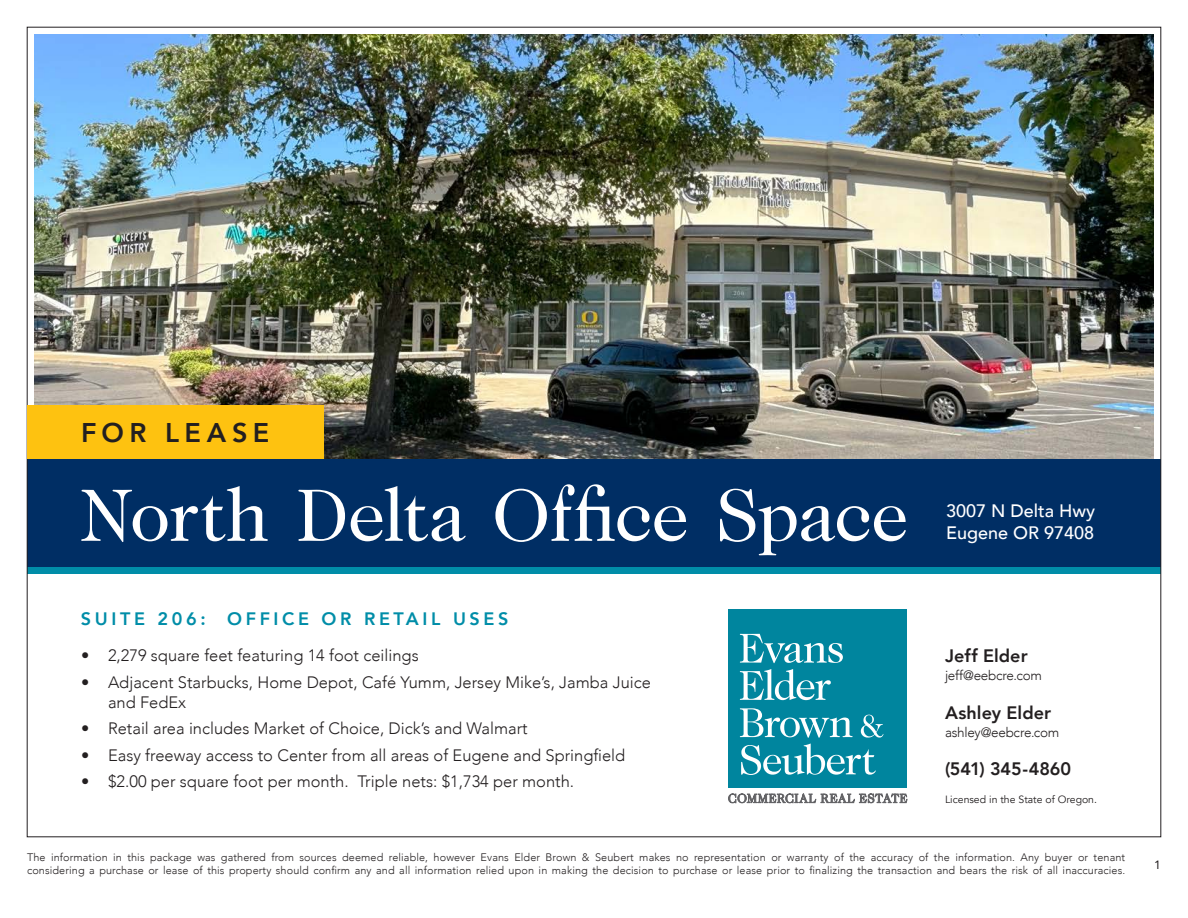
<style>
.page{position:relative;width:1188px;height:918px;background:#fff}
.page>*{position:absolute;margin:0;border:0;box-sizing:border-box;transform-origin:0 0}
.Headline_50_White{font:75px "Caslon 224 Std";letter-spacing:-.005em;color:#fff}
.For_Lease_Sale{font:800 27px "Avenir";letter-spacing:.195em;color:#231f20}
.Contact_Name{font:800 18px "Avenir";letter-spacing:.005em;color:#231f20}
.t1{font:800 18px "Avenir";letter-spacing:.2em;color:#008da8}
.Headline_Address_White{font:500 18px/21.6px "Avenir";color:#fff}
.t2{font:300 16.5px/19.8px "Avenir";color:#231f20}
.Contact_Email{font:300 13.5px "Avenir";letter-spacing:-.02em;color:#231f20}
.t3{font:12px "Avenir";color:#231f20}
.t4{font:300 10.8px/12.8px "Avenir";letter-spacing:.01em;color:#231f20}
.t5{font:10.5px "Avenir";color:#231f20}
</style>
<div class="page">
<img style="left:34px;top:34px;width:1119px;height:425px">
<div style="left:728px;top:609px;width:179px;height:179px;background:#00859e"></div>
<svg style="left:740px;top:708px;width:143px;height:67px"></svg>
<svg style="left:740px;top:669px;width:91px;height:31px"></svg>
<svg style="left:740px;top:634px;width:103px;height:29px"></svg>
<svg style="left:728px;top:793px;width:179px;height:10px"></svg>
<div style="left:27px;top:459px;width:1134px;height:108px;background:#002e64"></div>
<div style="left:27px;top:567px;width:1134px;height:7px;background:#008da8"></div>
<div style="left:27px;top:405px;width:297px;height:54px;background:#fec210"></div>
<p class="For_Lease_Sale" style="left:81px;top:412px;width:190px">FOR LEASE</p>
<p class="Headline_50_White" style="left:81px;top:472px;width:829px">North Delta Office Space</p>
<p class="t1" style="left:81px;top:605px;width:429px">SUITE 206: OFFICE OR RETAIL USES</p>
<p class="t2" style="left:81px;top:646px;width:339px">• 2,279 square feet featuring 14 foot ceilings</p>
<p class="t2" style="left:108px;top:672px;width:544px;text-indent:-27px">• Adjacent Starbucks, Home Depot, Café Yumm, Jersey Mike’s, Jamba Juice and FedEx</p>
<p class="t2" style="left:81px;top:719px;width:448px">• Retail area includes Market of Choice, Dick’s and Walmart</p>
<p class="t2" style="left:81px;top:745px;width:546px">• Easy freeway access to Center from all areas of Eugene and Springfield</p>
<p class="t2" style="left:81px;top:772px;width:495px">• $2.00 per square foot per month. Triple nets: $1,734 per month.</p>
<p class="Headline_Address_White" style="left:946px;top:499px;width:151px">3007 N Delta Hwy<br>Eugene OR 97408</p>
<p class="Contact_Name" style="left:945px;top:642px;width:84px">Jeff Elder</p>
<p class="Contact_Email" style="left:945px;top:668px;width:98px">jeff@eebcre.com</p>
<p class="Contact_Name" style="left:945px;top:698px;width:108px">Ashley Elder</p>
<p class="Contact_Email" style="left:945px;top:724px;width:116px">ashley@eebcre.com</p>
<p class="Contact_Name" style="left:945px;top:754px;width:128px">(541) 345-4860</p>
<p class="t5" style="left:945px;top:793px;width:154px">Licensed in the State of Oregon.</p>
<p class="t4" style="left:27px;top:851px;width:1100px">The information in this package was gathered from sources deemed reliable, however Evans Elder Brown &amp; Seubert makes no representation or warranty of the accuracy of the information. Any buyer or tenant considering a purchase or lease of this property should confirm any and all information relied upon in making the decision to purchase or lease prior to finalizing the transaction and bears the risk of all inaccuracies.</p>
<p class="t3" style="left:1154px;top:855px;width:8px">1</p>
</div>
